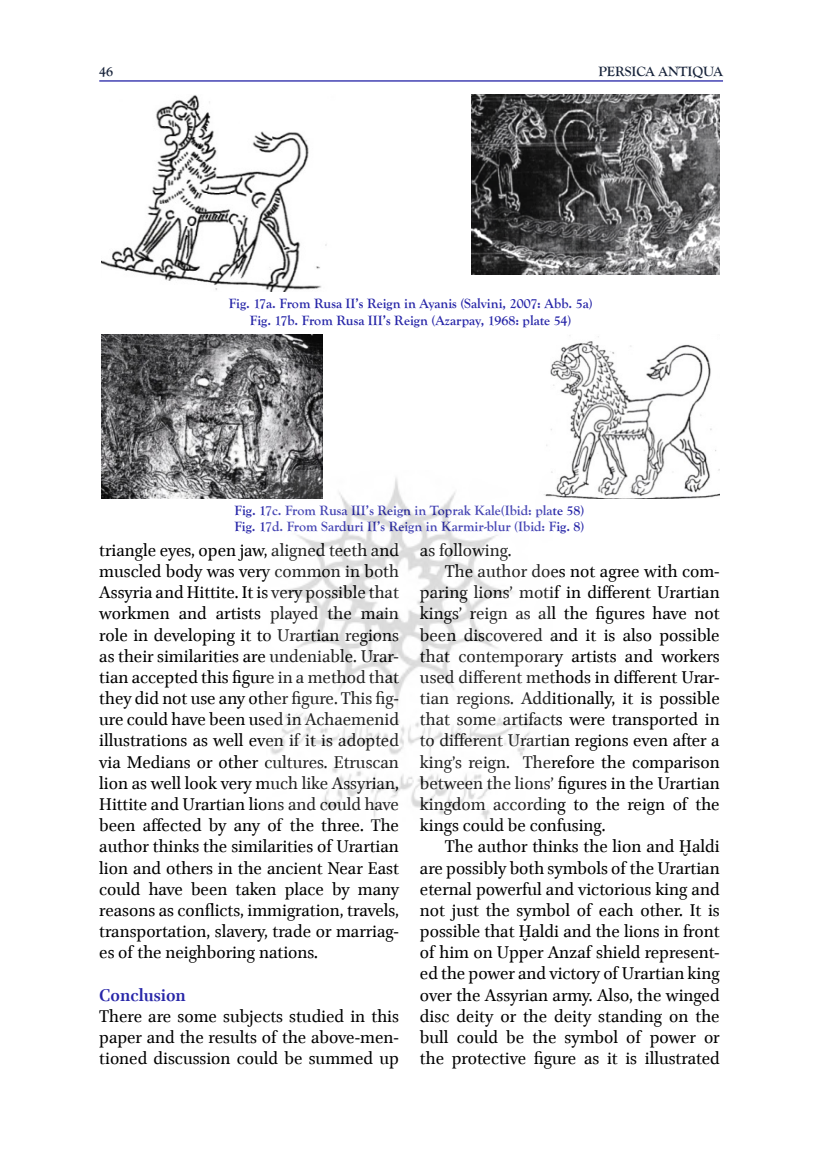
<style>
.page{position:relative;width:819px;height:1166px;background:#fff}
.page>*{position:absolute;margin:0;border:0;box-sizing:border-box;transform-origin:0 0}
.t1{font:19.25px/21.2px "Brill";color:#000;text-align:justify}
.t2{font:700 19.25px "Brill";color:#2726a8}
.t3{font:700 14px/16.8px "Goudy Old Style T";color:#2726a8}
.t4{font:700 14px "Goudy Old Style T";letter-spacing:-.005em;color:#17233a}
</style>
<div class="page">
<hr style="left:99px;top:80px;width:624px;height:2px;background:#2726a8">
<img style="left:102px;top:95px;width:225px;height:197px">
<img style="left:471px;top:95px;width:248px;height:180px">
<img style="left:102px;top:335px;width:220px;height:164px">
<img style="left:546px;top:335px;width:173px;height:164px">
<img style="left:266px;top:470px;width:286px;height:350px">
<p class="t4" style="left:99px;top:63px;width:15px">46</p>
<p class="t4" style="left:598px;top:63px;width:126px">PERSICA ANTIQUA</p>
<p class="t3" style="left:229px;top:295px;width:365px;text-align:center">Fig. 17a. From Rusa II’s Reign in Ayanis (Salvini, 2007: Abb. 5a)<br>Fig. 17b. From Rusa III’s Reign (Azarpay, 1968: plate 54)</p>
<p class="t3" style="left:234px;top:502px;width:351px">Fig. 17c. From Rusa III’s Reign in Toprak Kale(Ibid: plate 58)<br>Fig. 17d. From Sarduri II’s Reign in Karmir-blur (Ibid: Fig. 8)</p>
<p class="t1" style="left:99px;top:540px;width:301px">triangle eyes, open jaw, aligned teeth and muscled body was very common in both Assyria and Hittite. It is very possible that workmen and artists played the main role in developing it to Urartian regions as their similarities are undeniable. Urar&shy;tian accepted this figure in a method that they did not use any other figure. This fig&shy;ure could have been used in Achaemenid illustrations as well even if it is adopted via Medians or other cultures. Etruscan lion as well look very much like Assyrian, Hittite and Urartian lions and could have been affected by any of the three. The author thinks the similarities of Urartian lion and others in the ancient Near East could have been taken place by many reasons as conflicts, immigration, travels, transportation, slavery, trade or marriag&shy;es of the neighboring nations.</p>
<p class="t2" style="left:99px;top:981px;width:88px">Conclusion</p>
<p class="t1" style="left:99px;top:1006px;width:301px">There are some subjects studied in this paper and the results of the above-men&shy;tioned discussion could be summed up</p>
<p class="t1" style="left:420px;top:540px;width:93px">as following.</p>
<p class="t1" style="left:445px;top:561px;width:276px">The author does not agree with com-</p>
<p class="t1" style="left:420px;top:583px;width:301px">paring lions’ motif in different Urartian</p>
<p class="t1" style="left:420px;top:604px;width:301px">kings’ reign as all the figures have not</p>
<p class="t1" style="left:420px;top:625px;width:301px">been discovered and it is also possible</p>
<p class="t1" style="left:420px;top:646px;width:301px">that contemporary artists and workers</p>
<p class="t1" style="left:420px;top:667px;width:301px">used different methods in different Urar-</p>
<p class="t1" style="left:420px;top:688px;width:301px">tian regions. Additionally, it is possible</p>
<p class="t1" style="left:420px;top:710px;width:301px">that some artifacts were transported in</p>
<p class="t1" style="left:420px;top:731px;width:301px">to different Urartian regions even after a</p>
<p class="t1" style="left:420px;top:752px;width:301px">king’s reign. Therefore the comparison</p>
<p class="t1" style="left:420px;top:773px;width:301px">between the lions’ figures in the Urartian</p>
<p class="t1" style="left:420px;top:794px;width:301px">kingdom according to the reign of the</p>
<p class="t1" style="left:420px;top:815px;width:187px">kings could be confusing.</p>
<p class="t1" style="left:445px;top:837px;width:276px">The author thinks the lion and Ḫaldi</p>
<p class="t1" style="left:420px;top:858px;width:301px">are possibly both symbols of the Urartian</p>
<p class="t1" style="left:420px;top:879px;width:301px">eternal powerful and victorious king and</p>
<p class="t1" style="left:420px;top:900px;width:301px">not just the symbol of each other. It is</p>
<p class="t1" style="left:420px;top:921px;width:301px">possible that Ḫaldi and the lions in front</p>
<p class="t1" style="left:420px;top:943px;width:301px">of him on Upper Anzaf shield represent-</p>
<p class="t1" style="left:420px;top:964px;width:301px">ed the power and victory of Urartian king</p>
<p class="t1" style="left:420px;top:985px;width:301px">over the Assyrian army. Also, the winged</p>
<p class="t1" style="left:420px;top:1006px;width:301px">disc deity or the deity standing on the</p>
<p class="t1" style="left:420px;top:1027px;width:301px">bull could be the symbol of power or</p>
<p class="t1" style="left:420px;top:1048px;width:301px">the protective figure as it is illustrated</p>
</div>
